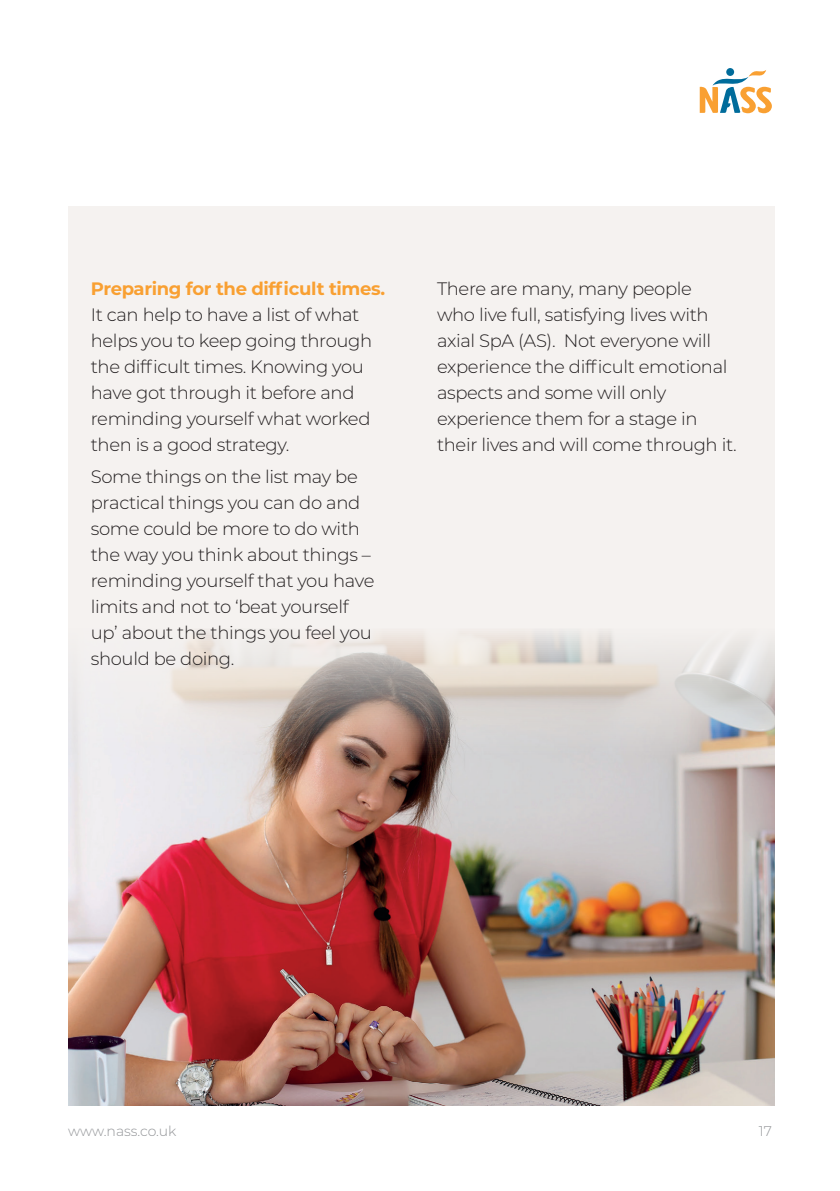
<style>
.page{position:relative;width:840px;height:1191px;background:#fff}
.page>*{position:absolute;margin:0;border:0;box-sizing:border-box;transform-origin:0 0}
.t1{font:300 18px/26px "Montserrat";letter-spacing:-.02em;color:#231f20}
.t2{font:700 18px "Montserrat";letter-spacing:-.02em;color:#f9a032}
.t3{font:300 14px "Montserrat";color:#939598}
</style>
<div class="page">
<svg style="left:699px;top:87px;width:72px;height:26px"></svg>
<svg style="left:725px;top:68px;width:8px;height:8px"></svg>
<svg style="left:712px;top:73px;width:36px;height:17px"></svg>
<svg style="left:748px;top:66px;width:17px;height:14px"></svg>
<div style="left:68px;top:206px;width:705px;height:900px;background:#f5f2f0"></div>
<img style="left:68px;top:631px;width:705px;height:475px">
<p class="t2" style="left:91px;top:276px;width:296px">Preparing for the difficult times.</p>
<p class="t1" style="left:91px;top:301px;width:283px">It can help to have a list of what helps you to keep going through the difficult times. Knowing you have got through it before and reminding yourself what worked then is a good strategy.</p>
<p class="t1" style="left:91px;top:463px;width:285px">Some things on the list may be practical things you can do and some could be more to do with the way you think about things – reminding yourself that you have limits and not to ‘beat yourself up’ about the things you feel you should be doing.</p>
<p class="t1" style="left:437px;top:275px;width:301px">There are many, many people<br>who live full, satisfying lives with axial SpA (AS). Not everyone will experience the difficult emotional aspects and some will only experience them for a stage in their lives and will come through it.</p>
<p class="t3" style="left:68px;top:1122px;width:110px">www.nass.co.uk</p>
<p class="t3" style="left:758px;top:1122px;width:15px">17</p>
</div>
